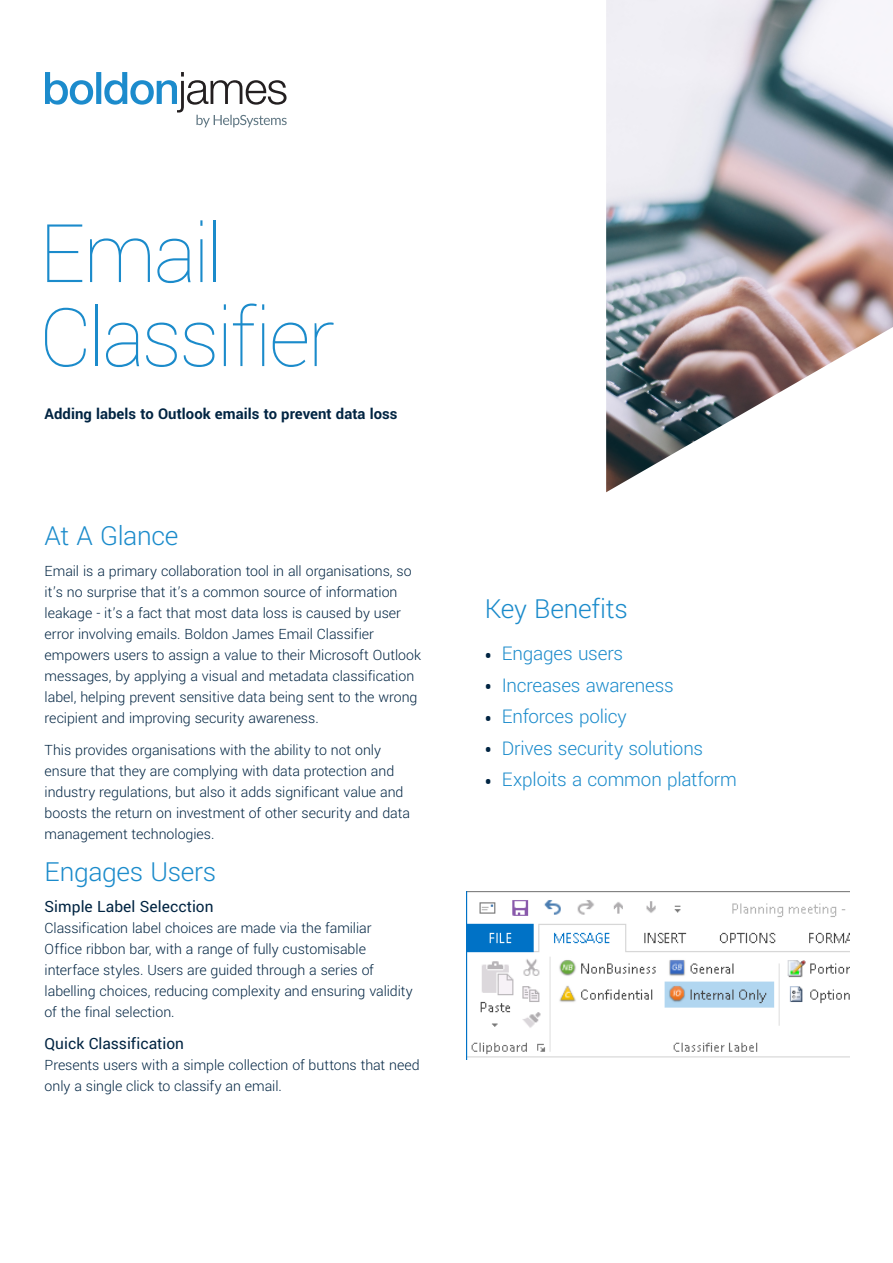
<style>
.page{position:relative;width:893px;height:1263px;background:#fff}
.page>*{position:absolute;margin:0;border:0;box-sizing:border-box;transform-origin:0 0}
.Document_Title{font:100 90px/84px "Yantramanav";letter-spacing:-.03em;color:#1b8bcb}
.Section_Heading{font:300 29.25px "Yantramanav";letter-spacing:-.01em;color:#1b8bcb}
.Pull_Quote_Out_Text{font:300 29.25px "Yantramanav";letter-spacing:-.01em;color:#1b8bcb}
.t1{font:300 21px "Yantramanav";letter-spacing:-.01em;color:#1b8bcb}
.Sub_Heading{font:17.25px "Yantramanav";color:#002442}
.Body_Copy{font:700 16.5px "Yantramanav";letter-spacing:.005em;color:#002442}
.Body_Copy-2{font:300 15.75px/21px "Yantramanav";letter-spacing:-.005em;color:#002442}
.s1{font-weight:700;color:#002442}
</style>
<div class="page">
<img style="left:606px;top:0;width:287px;height:492px">
<img style="left:467px;top:891px;width:382px;height:168px">
<svg style="left:45px;top:72px;width:242px;height:55px"></svg>
<p class="Document_Title" style="left:39px;top:212px;width:297px">Email<br>Classifier</p>
<p class="Body_Copy" style="left:45px;top:403px;width:354px">Adding labels to Outlook emails to prevent data loss</p>
<p class="Section_Heading" style="left:45px;top:518px;width:135px">At A Glance</p>
<p class="Body_Copy-2" style="left:45px;top:561px;width:378px">Email is a primary collaboration tool in all organisations, so it’s no surprise that it’s a common source of information leakage - it’s a fact that most data loss is caused by user error involving emails. Boldon James Email Classifier empowers users to assign a value to their Microsoft Outlook messages, by applying a visual and metadata classification label, helping prevent sensitive data being sent to the wrong recipient and improving security awareness.</p>
<p class="Body_Copy-2" style="left:45px;top:739px;width:367px">This provides organisations with the ability to not only ensure that they are complying with data protection and industry regulations, but also it adds significant value and boosts the return on investment of other security and data management technologies.</p>
<p class="Section_Heading" style="left:45px;top:854px;width:173px">Engages Users</p>
<p class="Sub_Heading" style="left:45px;top:896px;width:171px">Simple Label Selecction</p>
<p class="Body_Copy-2" style="left:45px;top:918px;width:370px">Classification label choices are made via the familiar Office ribbon bar, with a range of fully customisable interface styles. Users are guided through a series of labelling choices, reducing complexity and ensuring validity of the final selection.</p>
<p class="Sub_Heading" style="left:45px;top:1032px;width:141px">Quick Classification</p>
<p class="Body_Copy-2" style="left:45px;top:1054px;width:377px">Presents users with a simple collection of buttons that need only a single click to classify an email.</p>
<p class="Pull_Quote_Out_Text" style="left:485px;top:591px;width:144px">Key Benefits</p>
<p class="t1" style="left:485px;top:641px;width:140px"><span class="s1">•</span> Engages users</p>
<p class="t1" style="left:485px;top:672px;width:191px"><span class="s1">•</span> Increases awareness</p>
<p class="t1" style="left:485px;top:704px;width:144px"><span class="s1">•</span> Enforces policy</p>
<p class="t1" style="left:485px;top:735px;width:220px"><span class="s1">•</span> Drives security solutions</p>
<p class="t1" style="left:485px;top:767px;width:254px"><span class="s1">•</span> Exploits a common platform</p>
</div>
